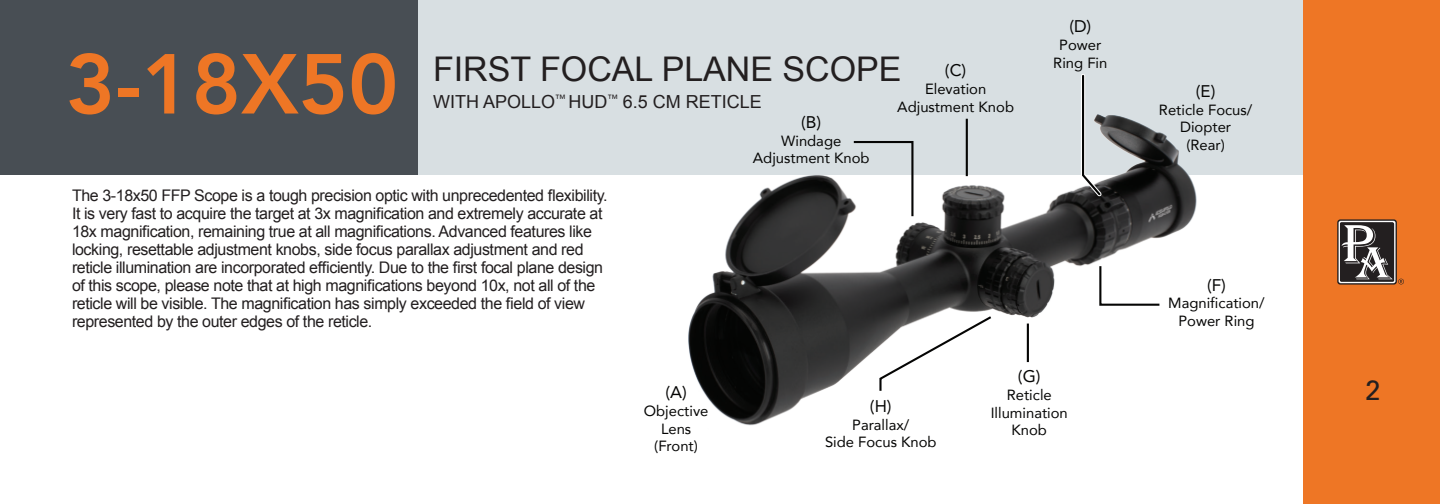
<style>
.page{position:relative;width:1440px;height:504px;background:#fff}
.page>*{position:absolute;margin:0;border:0;box-sizing:border-box;transform-origin:0 0}
.t1{font:800 84px "Avenir";color:#ee7625}
.t2{font:34px "Arial";color:#231f20}
.t3{font:28px "Univers LT Std";color:#231f20}
.t4{font:18px "Arial";color:#231f20}
.t5{font:16.8px "Avenir";color:#050504}
.t6{font:16px/18px "Arial";letter-spacing:-.025em;color:#231f20}
.t7{font:14.8px/17.6px "Avenir";color:#050504;text-align:center}
</style>
<div class="page">
<div style="left:1303px;top:0;width:137px;height:504px;background:#ee7625"></div>
<svg style="left:1337px;top:219px;width:60px;height:66px"></svg>
<svg style="left:1339px;top:221px;width:57px;height:62px"></svg>
<div style="left:1340px;top:222px;width:54px;height:60px;background:#231f20;border-radius:2px"></div>
<svg style="left:1342px;top:225px;width:62px;height:59px"></svg>
<div style="left:55px;top:0;width:1248px;height:175px;background:#d8dfe2"></div>
<div style="left:0;top:0;width:418px;height:175px;background:#484e54"></div>
<img style="left:688px;top:115px;width:509px;height:311px">
<hr style="left:966px;top:119px;width:2px;height:57px;background:#050504">
<svg style="left:1079px;top:74px;width:26px;height:126px"></svg>
<svg style="left:852px;top:140px;width:63px;height:78px"></svg>
<hr style="left:1027px;top:324px;width:2px;height:38px;background:#050504">
<svg style="left:1098px;top:264px;width:64px;height:43px"></svg>
<svg style="left:878px;top:314px;width:116px;height:79px"></svg>
<h1 class="t1" style="left:66px;top:19px;width:334px">3-18X50</h1>
<h2 class="t2" style="left:433px;top:47px;width:470px">FIRST FOCAL PLANE SCOPE</h2>
<p class="t5" style="left:945px;top:57px;width:23px">(C)</p>
<p class="t7" style="left:897px;top:80px;width:118px">Elevation<br>Adjustment Knob</p>
<p class="t4" style="left:433px;top:90px;width:330px">WITH APOLLO<sup>™</sup> HUD<sup>™</sup> 6.5 CM RETICLE</p>
<p class="t5" style="left:801px;top:108px;width:22px">(B)</p>
<p class="t7" style="left:753px;top:131px;width:118px">Windage<br>Adjustment Knob</p>
<p class="t6" style="left:72px;top:186px;width:537px">The 3-18x50 FFP Scope is a tough precision optic with unprecedented flexibility.<br>It is very fast to acquire the target at 3x magnification and extremely accurate at 18x magnification, remaining true at all magnifications. Advanced features like locking, resettable adjustment knobs, side focus parallax adjustment and red reticle illumination are incorporated efficiently. Due to the first focal plane design of this scope, please note that at high magnifications beyond 10x, not all of the reticle will be visible. The magnification has simply exceeded the field of view represented by the outer edges of the reticle.</p>
<p class="t5" style="left:1069px;top:13px;width:23px">(D)</p>
<p class="t7" style="left:1053px;top:36px;width:56px">Power<br>Ring Fin</p>
<p class="t5" style="left:665px;top:379px;width:23px">(A)</p>
<p class="t7" style="left:644px;top:402px;width:66px">Objective<br>Lens (Front)</p>
<p class="t5" style="left:870px;top:393px;width:23px">(H)</p>
<p class="t7" style="left:825px;top:415px;width:113px">Parallax/<br>Side Focus Knob</p>
<p class="t5" style="left:1018px;top:363px;width:24px">(G)</p>
<p class="t7" style="left:991px;top:386px;width:79px">Reticle<br>Illumination<br>Knob</p>
<p class="t5" style="left:1196px;top:78px;width:21px">(E)</p>
<p class="t7" style="left:1159px;top:100px;width:95px">Reticle Focus/<br>Diopter<br>(Rear)</p>
<p class="t5" style="left:1207px;top:271px;width:20px">(F)</p>
<p class="t7" style="left:1168px;top:294px;width:98px">Magnification/<br>Power Ring</p>
<h3 class="t3" style="left:1365px;top:374px;width:17px">2</h3>
</div>
